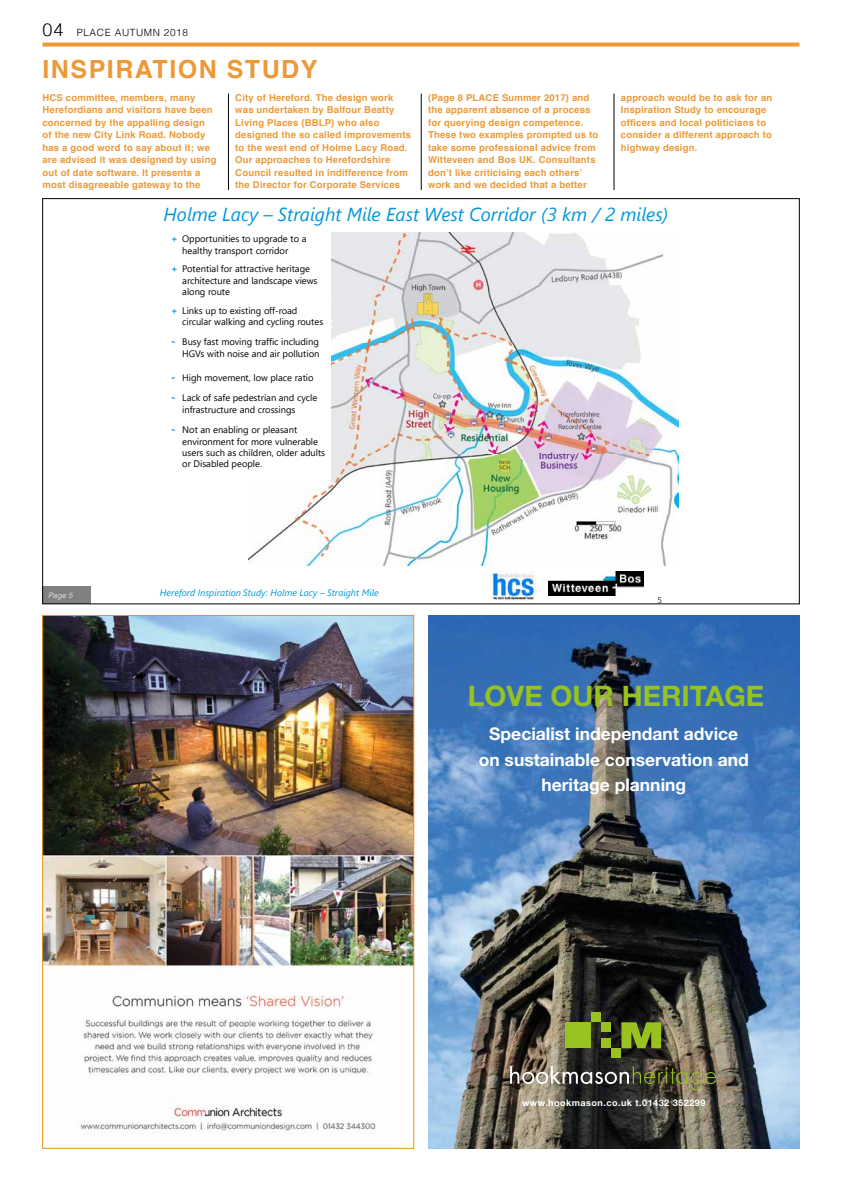
<style>
.page{position:relative;width:842px;height:1191px;background:#fff}
.page>*{position:absolute;margin:0;border:0;box-sizing:border-box;transform-origin:0 0}
.t1{font:700 28.3px "Helvetica Neue";color:#98c21f}
.t2{font:700 25px "Helvetica";letter-spacing:.06em;color:#ec9937}
.t3{font:italic 18.7px "Segoe UI";color:#0097d9}
.t4{font:700 17.5px/25.2px "Helvetica Neue";color:#fff;text-align:center}
.t5{font:300 10px "Helvetica";letter-spacing:.06em;color:#000}
.t6{font:700 9.5px/12.5px "Helvetica";letter-spacing:.02em;color:#ec9937}
.t7{font:9.4px/11.2px "Segoe UI";letter-spacing:-.005em;color:#000}
.t8{font:italic 9.4px "Segoe UI";color:#0097d9}
.t9{font:700 9.1px "Helvetica Neue";letter-spacing:.05em;color:#fff}
.t10{font:8.5px "Segoe UI";color:#184350}
.t11{font:italic 300 7.5px "Helvetica";color:#fff}
.s1{font-size:18px}
.s2{font-weight:700;color:#0097d9}
.s3{font-weight:700;font-size:10.9px;color:#0097d9}
</style>
<div class="page">
<svg style="left:43px;top:43px;width:756px;height:4px;background:#eea44e"></svg>
<hr style="left:228px;top:94px;width:1px;height:96px;background:#000">
<hr style="left:421px;top:94px;width:1px;height:96px;background:#000">
<hr style="left:614px;top:94px;width:1px;height:96px;background:#000">
<img style="left:45px;top:617px;width:367px;height:516px">
<img style="left:428px;top:615px;width:371px;height:533px">
<img style="left:510px;top:1066px;width:206px;height:24px">
<div style="left:565px;top:1022px;width:26px;height:26px;background:#98c21f"></div>
<div style="left:591px;top:1012px;width:10px;height:10px;background:#98c21f"></div>
<div style="left:601px;top:1022px;width:10px;height:10px;background:#98c21f"></div>
<div style="left:601px;top:1038px;width:10px;height:10px;background:#98c21f"></div>
<svg style="left:621px;top:1022px;width:40px;height:26px"></svg>
<div style="left:611px;top:1048px;width:10px;height:10px;background:#98c21f"></div>
<img style="left:248px;top:232px;width:430px;height:333px">
<div style="left:165px;top:230px;width:166px;height:250px;background:#fff"></div>
<img style="left:548px;top:571px;width:95px;height:25px">
<img style="left:491px;top:572px;width:44px;height:28px">
<div style="left:43px;top:587px;width:48px;height:17px;background:#808080"></div>
<p class="t5" style="left:43px;top:24px;width:147px"><span class="s1">04</span> PLACE AUTUMN 2018</p>
<h2 class="t2" style="left:43px;top:49px;width:276px">INSPIRATION STUDY</h2>
<p class="t6" style="left:43px;top:91px;width:176px">HCS committee, members, many Herefordians and visitors have been concerned by the appalling design<br>of the new City Link Road. Nobody has a good word to say about it; we are advised it was designed by using out of date software. It presents a most disagreeable gateway to the</p>
<p class="t6" style="left:235px;top:91px;width:177px">City of Hereford. The design work was undertaken by Balfour Beatty Living Places (BBLP) who also designed the so called improvements to the west end of Holme Lacy Road.<br>Our approaches to Herefordshire Council resulted in indifference from the Director for Corporate Services</p>
<p class="t6" style="left:428px;top:91px;width:172px">(Page 8 PLACE Summer 2017) and the apparent absence of a process for querying design competence.<br>These two examples prompted us to take some professional advice from Witteveen and Bos UK. Consultants don’t like criticising each others’ work and we decided that a better</p>
<p class="t6" style="left:621px;top:91px;width:153px">approach would be to ask for an<br>Inspiration Study to encourage officers and local politicians to consider a different approach to highway design.</p>
<h3 class="t3" style="left:164px;top:199px;width:506px">Holme Lacy – Straight Mile East West Corridor (3 km / 2 miles)</h3>
<p class="t7" style="left:182px;top:233px;width:126px;text-indent:-11px"><span class="s2">+</span> Opportunities to upgrade to a healthy transport corridor</p>
<p class="t7" style="left:182px;top:263px;width:137px;text-indent:-11px"><span class="s2">+</span> Potential for attractive heritage architecture and landscape views along route</p>
<p class="t7" style="left:182px;top:304px;width:143px;text-indent:-11px"><span class="s2">+</span> Links up to existing off-road circular walking and cycling routes</p>
<p class="t7" style="left:171px;top:335px;width:150px;line-height:11.8px;text-align:right"><span class="s3">-</span> Busy fast moving traffic including<br>HGVs with noise and air pollution</p>
<p class="t7" style="left:171px;top:371px;width:144px"><span class="s3">-</span> High movement, low place ratio</p>
<p class="t7" style="left:182px;top:391px;width:137px;line-height:11.8px;text-indent:-11px"><span class="s3">-</span> Lack of safe pedestrian and cycle infrastructure and crossings</p>
<p class="t7" style="left:182px;top:423px;width:145px;text-indent:-11px"><span class="s3">-</span> Not an enabling or pleasant environment for more vulnerable users such as children, older adults or Disabled people.</p>
<p class="t11" style="left:48px;top:589px;width:26px">Page 5</p>
<p class="t8" style="left:160px;top:585px;width:220px">Hereford Inspiration Study: Holme Lacy – Straight Mile</p>
<p class="t10" style="left:657px;top:591px;width:6px">5</p>
<h1 class="t1" style="left:468px;top:678px;width:298px">LOVE OUR HERITAGE</h1>
<h3 class="t4" style="left:479px;top:721px;width:271px">Specialist independant advice on sustainable conservation and heritage planning</h3>
<p class="t9" style="left:522px;top:1096px;width:185px">www.hookmason.co.uk t.01432 352299</p>
</div>
